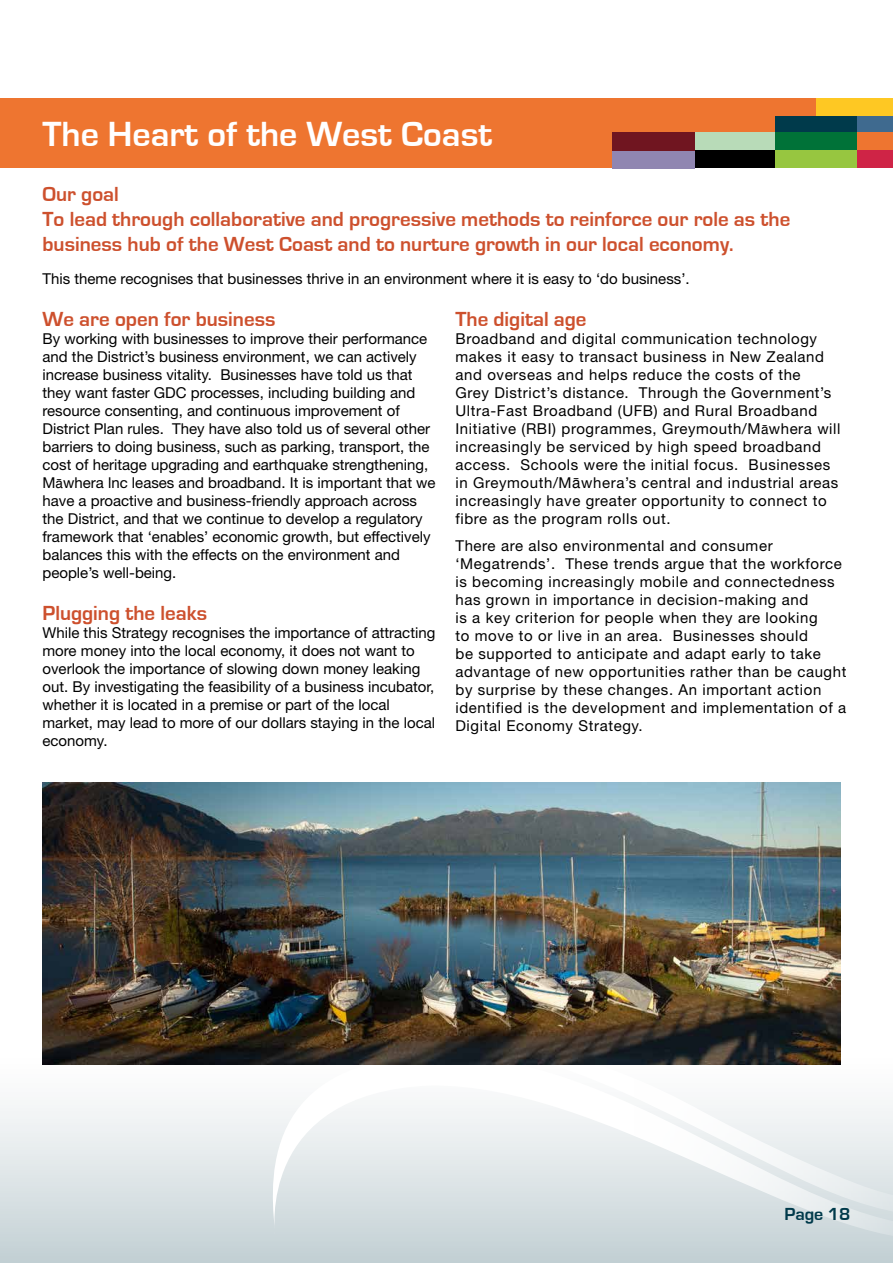
<style>
.page{position:relative;width:893px;height:1263px;background:#fff}
.page>*{position:absolute;margin:0;border:0;box-sizing:border-box;transform-origin:0 0}
.t1{font:700 36px "Eurostile";color:#fff}
.t2{font:700 21px/25.2px "Eurostile";color:#cd502d}
.t3{font:700 18px "Eurostile";color:#003a4b}
.t4{font:15px/18px "Helvetica Neue LT Std";color:#000}
.t5{font:15px/18px "Helvetica Neue LT Std";letter-spacing:.04em;color:#000}
.s1{font-family:"Helvetica";font-size:13.5px}
.s2{font-family:"Helvetica"}
</style>
<div class="page">
<div style="left:0;top:1035px;width:893px;height:228px;background:linear-gradient(to bottom,#fff,#c7d4d8)"></div>
<svg style="left:264px;top:1064px;width:97px;height:181px"></svg>
<svg style="left:361px;top:1028px;width:532px;height:235px"></svg>
<div style="left:0;top:98px;width:893px;height:70px;background:#ee7530"></div>
<div style="left:775px;top:116px;width:83px;height:18px;background:#003a4b"></div>
<div style="left:694px;top:133px;width:82px;height:18px;background:#b8dbb8"></div>
<div style="left:693px;top:151px;width:83px;height:17px;background:#000"></div>
<div style="left:858px;top:116px;width:35px;height:18px;background:#3f6a8f"></div>
<div style="left:775px;top:132px;width:83px;height:19px;background:#007238"></div>
<div style="left:858px;top:132px;width:35px;height:19px;background:#ee7530"></div>
<div style="left:775px;top:151px;width:83px;height:17px;background:#97c640"></div>
<div style="left:858px;top:151px;width:35px;height:17px;background:#cf2446"></div>
<div style="left:612px;top:150px;width:82px;height:18px;background:#9086b1"></div>
<div style="left:612px;top:132px;width:82px;height:19px;background:#701520"></div>
<div style="left:817px;top:98px;width:76px;height:18px;background:#fec823"></div>
<img style="left:43px;top:782px;width:797px;height:282px">
<h1 class="t1" style="left:43px;top:114px;width:451px">The Heart of the West Coast</h1>
<h2 class="t2" style="left:43px;top:182px;width:749px">Our goal<br>To lead through collaborative and progressive methods to reinforce our role as the business hub of the West Coast and to nurture growth in our local economy.</h2>
<p class="t4" style="left:43px;top:269px;width:649px">This theme recognises that businesses thrive in an environment where it is easy to ‘do business’.</p>
<h2 class="t2" style="left:43px;top:307px;width:234px">We are open for business</h2>
<p class="t4" style="left:43px;top:330px;width:395px">By working with businesses to improve their performance and the District’s business environment, we can actively increase business vitality. Businesses have told us that they want faster GDC processes, including building and resource consenting, and continuous improvement of District Plan rules. They have also told us of several other barriers to doing business, such as parking, transport, the cost of heritage upgrading and earthquake strengthening, M<span class="s1">ā</span>whera lnc leases and broadband. It is important that we have a proactive and business-friendly approach across the District, and that we continue to develop a regulatory framework that ‘enables’ economic growth, but effectively balances this with the effects on the environment and people’s well-being.</p>
<h2 class="t2" style="left:43px;top:601px;width:166px">Plugging the leaks</h2>
<p class="t4" style="left:43px;top:624px;width:394px">While this Strategy recognises the importance of attracting more money into the local economy, it does not want to overlook the importance of slowing down money leaking out. By investigating the feasibility of a business incubator, whether it is located in a premise or part of the local market, may lead to more of our dollars staying in the local economy.</p>
<h2 class="t2" style="left:455px;top:307px;width:133px">The digital age</h2>
<p class="t5" style="left:455px;top:330px;width:386px">Broadband and digital communication technology makes it easy to transact business in New Zealand and overseas and helps reduce the costs of the<br>Grey District’s distance. Through the Government’s Ultra-Fast Broadband (UFB) and Rural Broadband Initiative (RBI) programmes, Greymouth/M<span class="s1">ā</span>whera will increasingly be serviced by high speed broadband access. Schools were the initial focus. Businesses in Greymouth/M<span class="s2">ā</span>whera’s central and industrial areas increasingly have greater opportunity to connect to fibre as the program rolls out.</p>
<p class="t5" style="left:455px;top:536px;width:392px">There are also environmental and consumer ‘Megatrends’. These trends argue that the workforce is becoming increasingly mobile and connectedness has grown in importance in decision-making and<br>is a key criterion for people when they are looking<br>to move to or live in an area. Businesses should<br>be supported to anticipate and adapt early to take advantage of new opportunities rather than be caught by surprise by these changes. An important action identified is the development and implementation of a Digital Economy Strategy.</p>
<p class="t3" style="left:784px;top:1205px;width:68px">Page 18</p>
</div>
